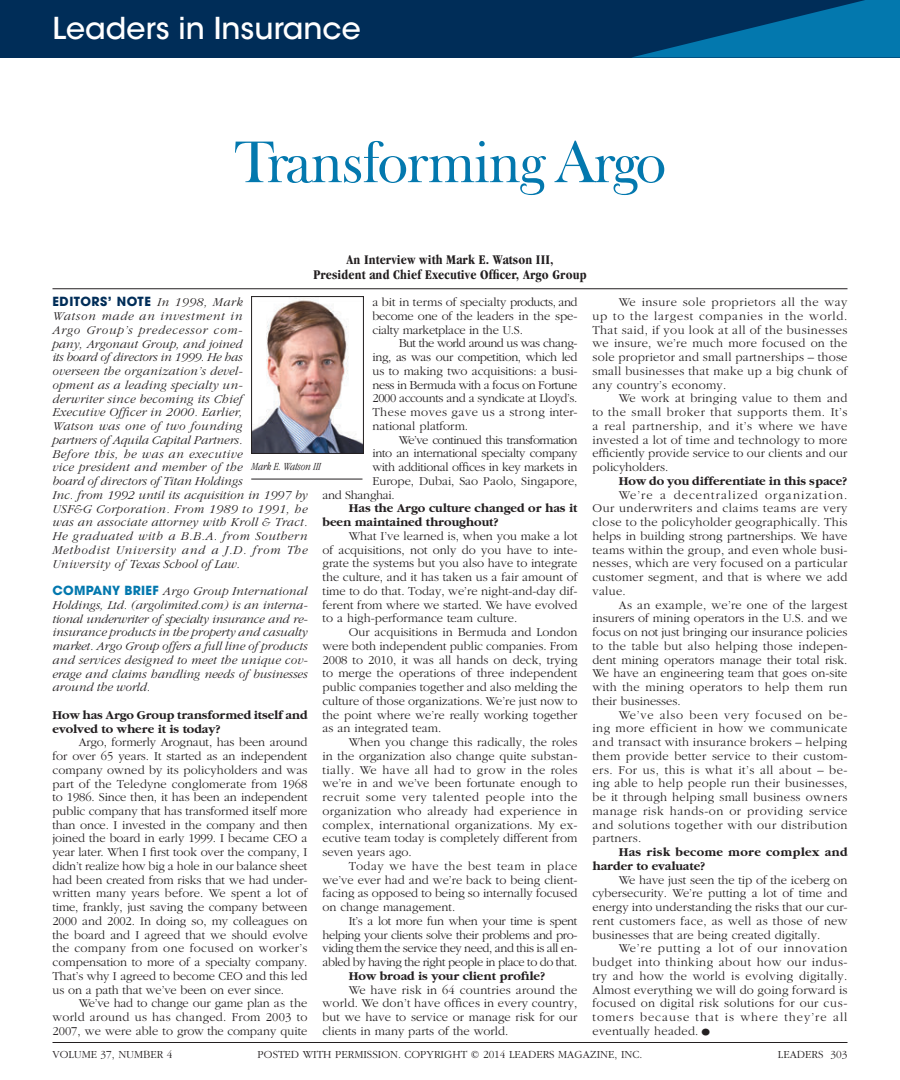
<style>
.page{position:relative;width:900px;height:1080px;background:#fff}
.page>*{position:absolute;margin:0;border:0;box-sizing:border-box;transform-origin:0 0}
.t1{font:60px "Frys Baskerville BT";letter-spacing:-.04em;color:#0378ae}
.t2{font:500 30px "ITC Avant Garde Std";color:#fff}
.t3{font:700 condensed 13.75px/15px "Garamond";letter-spacing:.01em;color:#231f20;text-align:center}
.t4{font:300 12.5px/13.8px "Garamond";color:#231f20;text-align:justify}
.t5{font:italic 300 12.5px/13.8px "Garamond";letter-spacing:.02em;color:#231f20}
.t6{font:700 12.5px/13.8px "Garamond";color:#231f20}
.t7{font:300 12.5px "Garamond";letter-spacing:-.025em;color:#231f20}
.t8{font:700 12.5px/13.8px "Garamond";letter-spacing:.025em;color:#231f20}
.t9{font:300 12.5px "Garamond";letter-spacing:-.045em;color:#231f20}
.t10{font:700 12.5px "Avant Garde";letter-spacing:.04em;color:#002d58}
.t11{font:300 11.25px "Garamond";color:#231f20}
.t12{font:italic 300 condensed 11.25px "Garamond";color:#231f20}
.s1{font-family:"Garamond";font-weight:300;font-style:italic;color:#231f20}
.s2{font-family:"Avant Garde";font-weight:700;font-style:normal;color:#0378ae}
.s3{font-size:22.5px}
</style>
<div class="page">
<div style="left:0;top:0;width:900px;height:58px;background:#002d58"></div>
<svg style="left:632px;top:0;width:268px;height:58px"></svg>
<img style="left:253px;top:298px;width:109px;height:154px">
<div style="left:251px;top:296px;width:113px;height:158px;border:1px solid #231f20"></div>
<hr style="left:251px;top:479px;width:111px;height:1px;background:#231f20">
<hr style="left:52px;top:288px;width:796px;height:1px;background:#231f20">
<hr style="left:52px;top:1042px;width:796px;height:1px;background:#231f20">
<h2 class="t2" style="left:52px;top:9px;width:310px">Leaders in Insurance</h2>
<h1 class="t1" style="left:234px;top:125px;width:434px">Transforming Argo</h1>
<p class="t3" style="left:313px;top:252px;width:275px">An Interview with Mark E. Watson III,<br>President and Chief Executive Officer, Argo Group</p>
<p class="t10" style="left:52px;top:294px;width:192px">EDITORS’ NOTE <span class="s1">In 1998, Mark</span></p>
<p class="t5" style="left:52px;top:309px;width:257px">Watson made an investment in<br>Argo Group’s predecessor com-<br>pany, Argonaut Group, and joined<br>its board ofdirectors in 1999. He has<br>overseen the organization’s devel-<br>opment as a leading specialty un-<br>derwriter since becoming its Chief<br>Executive Officer in 2000. Earlier,<br>Watson was one oftwo founding<br>partners ofAquila Capital Partners.<br>Before this, he was an executive<br>vice president and member ofthe<br>board ofdirectors ofTitan Holdings<br>Inc. from 1992 until its acquisition in 1997 by USF&amp;G Corporation. From 1989 to 1991, he was an associate attorney with Kroll &amp; Tract.<br>He graduated with a B.B.A. from Southern Methodist University and a J.D. from The University ofTexas School ofLaw.</p>
<p class="t5" style="left:52px;top:584px;width:257px;text-align:justify"><span class="s2">COMPANY BRIEF</span> Argo Group International Holdings, Ltd. (argolimited.com) is an interna&shy;tional underwriter ofspecialty insurance and re&shy;insurance products in the property and casualty market. Argo Group offers a full line ofproducts and services designed to meet the unique cov&shy;erage and claims handling needs ofbusinesses around the world.</p>
<p class="t6" style="left:52px;top:708px;width:257px">How has Argo Group transformed itself and evolved to where it is today?</p>
<p class="t4" style="left:52px;top:736px;width:257px;text-indent:26px">Argo, formerly Arognaut, has been around for over 65 years. It started as an independent company owned by its policyholders and was part of the Teledyne conglomerate from 1968 to 1986. Since then, it has been an independent public company that has transformed itself more than once. I invested in the company and then joined the board in early 1999. I became CEO a year later. When I first took over the company, I didn’t realize how big a hole in our balance sheet had been created from risks that we had under&shy;written many years before. We spent a lot of time, frankly, just saving the company between 2000 and 2002. In doing so, my colleagues on the board and I agreed that we should evolve the company from one focused on worker’s compensation to more of a specialty company.<br>That’s why I agreed to become CEO and this led us on a path that we’ve been on ever since.</p>
<p class="t4" style="left:52px;top:997px;width:257px;text-indent:26px">We’ve had to change our game plan as the world around us has changed. From 2003 to 2007, we were able to grow the company quite</p>
<p class="t4" style="left:372px;top:296px;width:207px">a bit in terms of specialty products, and become one of the leaders in the spe&shy;cialty marketplace in the U.S.</p>
<p class="t4" style="left:372px;top:337px;width:207px;text-indent:26px">But the world around us was chang&shy;ing, as was our competition, which led us to making two acquisitions: a busi&shy;ness in Bermuda with a focus on Fortune 2000 accounts and a syndicate at Lloyd’s.<br>These moves gave us a strong inter&shy;national platform.</p>
<p class="t9" style="left:399px;top:433px;width:180px">We’ve continued this transformation</p>
<p class="t7" style="left:372px;top:447px;width:207px">into an international specialty company</p>
<p class="t7" style="left:372px;top:461px;width:207px">with additional offices in key markets in</p>
<p class="t4" style="left:372px;top:474px;width:207px">Europe, Dubai, Sao Paolo, Singapore,</p>
<p class="t7" style="left:322px;top:488px;width:74px">and Shanghai.</p>
<p class="t6" style="left:322px;top:502px;width:257px;text-indent:26px">Has the Argo culture changed or has it been maintained throughout?</p>
<p class="t4" style="left:322px;top:529px;width:256px;text-indent:26px">What I’ve learned is, when you make a lot of acquisitions, not only do you have to inte&shy;grate the systems but you also have to integrate the culture, and it has taken us a fair amount of time to do that. Today, we’re night-and-day dif&shy;ferent from where we started. We have evolved to a high-performance team culture.</p>
<p class="t4" style="left:322px;top:626px;width:257px;text-indent:26px">Our acquisitions in Bermuda and London were both independent public companies. From 2008 to 2010, it was all hands on deck, trying to merge the operations of three independent public companies together and also melding the culture of those organizations. We’re just now to the point where we’re really working together as an integrated team.</p>
<p class="t4" style="left:322px;top:736px;width:257px;text-indent:26px">When you change this radically, the roles in the organization also change quite substan&shy;tially. We have all had to grow in the roles we’re in and we’ve been fortunate enough to recruit some very talented people into the organization who already had experience in complex, international organizations. My ex&shy;ecutive team today is completely different from seven years ago.</p>
<p class="t4" style="left:322px;top:859px;width:257px;text-indent:26px">Today we have the best team in place we’ve ever had and we’re back to being client&shy;facing as opposed to being so internally focused on change management.</p>
<p class="t4" style="left:322px;top:914px;width:256px;text-indent:26px">It’s a lot more fun when your time is spent helping your clients solve their problems and pro&shy;viding them the service they need, and this is all en&shy;abled by having the right people in place to do that.</p>
<p class="t6" style="left:349px;top:969px;width:198px">How broad is your client profile?</p>
<p class="t4" style="left:322px;top:983px;width:257px;text-indent:26px">We have risk in 64 countries around the world. We don’t have offices in every country, but we have to service or manage risk for our clients in many parts of the world.</p>
<p class="t12" style="left:251px;top:460px;width:71px">Mark E. Watson III</p>
<p class="t4" style="left:593px;top:296px;width:257px;text-indent:26px">We insure sole proprietors all the way up to the largest companies in the world.<br>That said, if you look at all of the businesses we insure, we’re much more focused on the sole proprietor and small partnerships – those small businesses that make up a big chunk of any country’s economy.</p>
<p class="t4" style="left:593px;top:392px;width:257px;text-indent:26px">We work at bringing value to them and to the small broker that supports them. It’s a real partnership, and it’s where we have invested a lot of time and technology to more efficiently provide service to our clients and our policyholders.</p>
<p class="t6" style="left:619px;top:474px;width:230px">How do you differentiate in this space?</p>
<p class="t4" style="left:593px;top:488px;width:257px;text-indent:26px">We’re a decentralized organization.<br>Our underwriters and claims teams are very close to the policyholder geographically. This helps in building strong partnerships. We have teams within the group, and even whole busi&shy;nesses, which are very focused on a particular customer segment, and that is where we add value.</p>
<p class="t4" style="left:593px;top:598px;width:257px;text-indent:26px">As an example, we’re one of the largest insurers of mining operators in the U.S. and we focus on not just bringing our insurance policies to the table but also helping those indepen&shy;dent mining operators manage their total risk.<br>We have an engineering team that goes on-site with the mining operators to help them run their businesses.</p>
<p class="t4" style="left:593px;top:708px;width:257px;text-indent:26px">We’ve also been very focused on be&shy;ing more efficient in how we communicate and transact with insurance brokers – helping them provide better service to their custom&shy;ers. For us, this is what it’s all about – be&shy;ing able to help people run their businesses, be it through helping small business owners manage risk hands-on or providing service and solutions together with our distribution partners.</p>
<p class="t8" style="left:593px;top:846px;width:257px;text-indent:26px">Has risk become more complex and harder to evaluate?</p>
<p class="t4" style="left:593px;top:873px;width:257px;text-indent:26px">We have just seen the tip of the iceberg on cybersecurity. We’re putting a lot of time and energy into understanding the risks that our cur&shy;rent customers face, as well as those of new businesses that are being created digitally.</p>
<p class="t4" style="left:593px;top:942px;width:257px;text-indent:26px">We’re putting a lot of our innovation budget into thinking about how our indus&shy;try and how the world is evolving digitally.<br>Almost everything we will do going forward is focused on digital risk solutions for our cus&shy;tomers because that is where they’re all eventually headed.<span class="s3">•</span></p>
<p class="t11" style="left:52px;top:1048px;width:121px">VOLUME 37, NUMBER 4</p>
<p class="t11" style="left:258px;top:1048px;width:386px">POSTED WITH PERMISSION. COPYRIGHT © 2014 LEADERS MAGAZINE, INC.</p>
<p class="t11" style="left:778px;top:1048px;width:71px">LEADERS 303</p>
</div>
